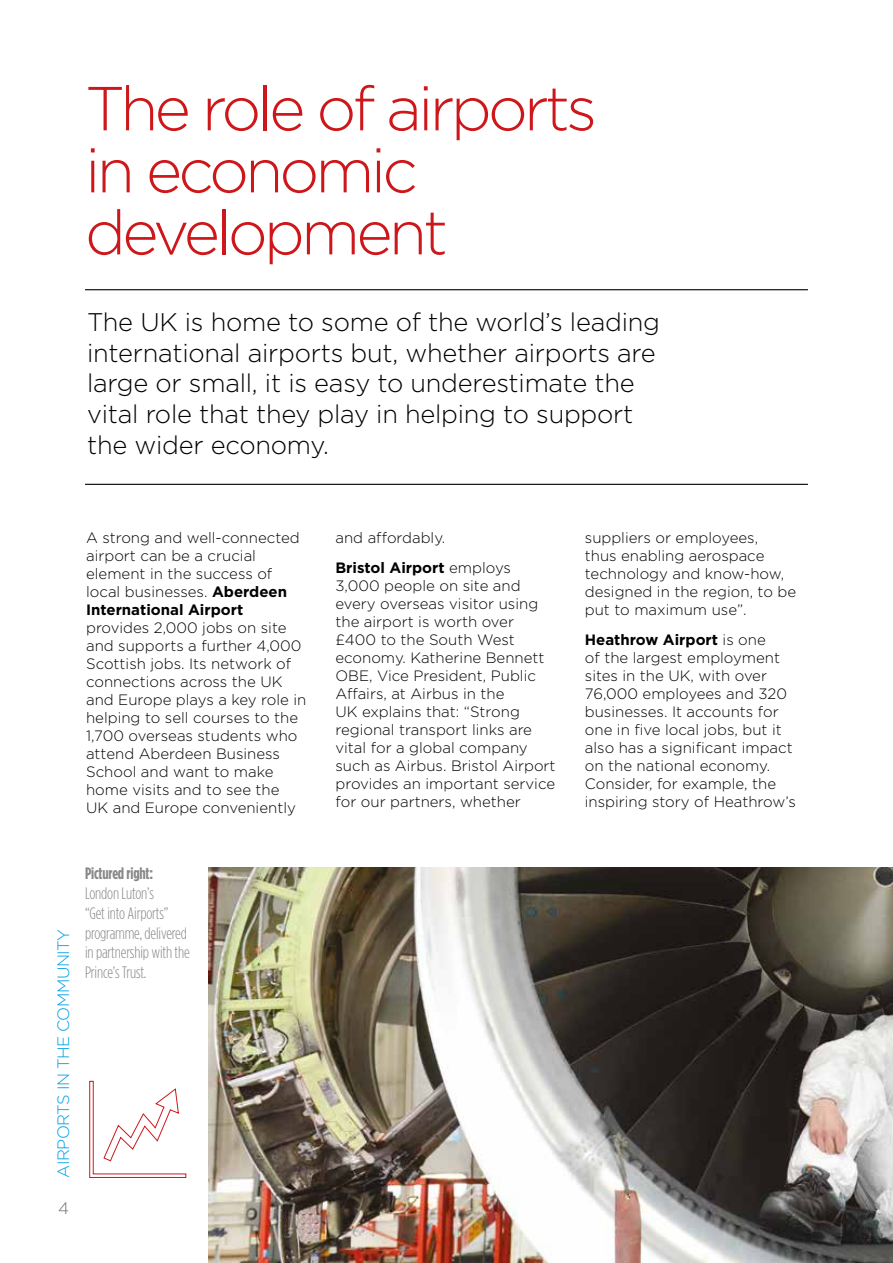
<style>
.page{position:relative;width:893px;height:1263px;background:#fff}
.page>*{position:absolute;margin:0;border:0;box-sizing:border-box;transform-origin:0 0}
.t1{font:300 61.95px/61.9px "Gotham";letter-spacing:-.06em;color:#cd171a}
.t2{font:300 25.5px/30.6px "Gotham";letter-spacing:-.01em;color:#000}
.t3{font:300 16.5px/19.8px "Gotham Condensed";letter-spacing:-.01em;color:#878787}
.t4{font:300 16.5px "Gotham";letter-spacing:-.03em;color:#009fe3}
.t5{font:700 16.5px "Gotham Condensed";letter-spacing:-.01em;color:#878787}
.t6{font:300 16.5px "Gotham";color:#706f6f}
.t7{font:300 15px/18px "Gotham";color:#000}
.s1{font-weight:700}
</style>
<div class="page">
<hr style="left:85px;top:289px;width:723px;height:1px;background:#000">
<hr style="left:85px;top:484px;width:723px;height:1px;background:#000">
<svg style="left:89px;top:1080px;width:98px;height:98px"></svg>
<img style="left:209px;top:867px;width:684px;height:396px">
<h1 class="t1" style="left:85px;top:77px;width:513px">The role of airports in economic development</h1>
<h2 class="t2" style="left:87px;top:307px;width:574px">The UK is home to some of the world’s leading international airports but, whether airports are large or small, it is easy to underestimate the vital role that they play in helping to support the wider economy.</h2>
<p class="t7" style="left:86px;top:528px;width:215px">A strong and well-connected airport can be a crucial element in the success of local businesses. <span class="s1">Aberdeen<br>International Airport</span></p>
<p class="t7" style="left:86px;top:618px;width:222px">provides 2,000 jobs on site and supports a further 4,000<br>Scottish jobs. Its network of connections across the UK and Europe plays a key role in helping to sell courses to the<br>1,700 overseas students who attend Aberdeen Business<br>School and want to make home visits and to see the<br>UK and Europe conveniently</p>
<p class="t4" style="left:54px;top:1178px;width:251px;rotate:-90deg">AIRPORTS IN THE COMMUNITY</p>
<p class="t6" style="left:58px;top:1199px;width:12px">4</p>
<p class="t5" style="left:85px;top:864px;width:70px">Pictured right:</p>
<p class="t3" style="left:85px;top:883px;width:106px">London Luton’s<br>“Get into Airports” programme, delivered in partnership with the<br>Prince’s Trust.</p>
<p class="t7" style="left:335px;top:522px;width:177px;line-height:30.8px">and affordably.<br><span class="s1">Bristol Airport</span> employs</p>
<p class="t7" style="left:335px;top:577px;width:222px">3,000 people on site and every overseas visitor using the airport is worth over £400 to the South West economy. Katherine Bennett<br>OBE, Vice President, Public<br>Affairs, at Airbus in the<br>UK explains that: “Strong regional transport links are vital for a global company such as Airbus. Bristol Airport provides an important service for our partners, whether</p>
<p class="t7" style="left:585px;top:528px;width:213px">suppliers or employees,<br>thus enabling aerospace technology and know-how, designed in the region, to be put to maximum use”.</p>
<p class="t7" style="left:585px;top:631px;width:212px"><span class="s1">Heathrow Airport</span> is one<br>of the largest employment sites in the UK, with over<br>76,000 employees and 320 businesses. It accounts for one in five local jobs, but it also has a significant impact on the national economy.<br>Consider, for example, the inspiring story of Heathrow’s</p>
</div>
